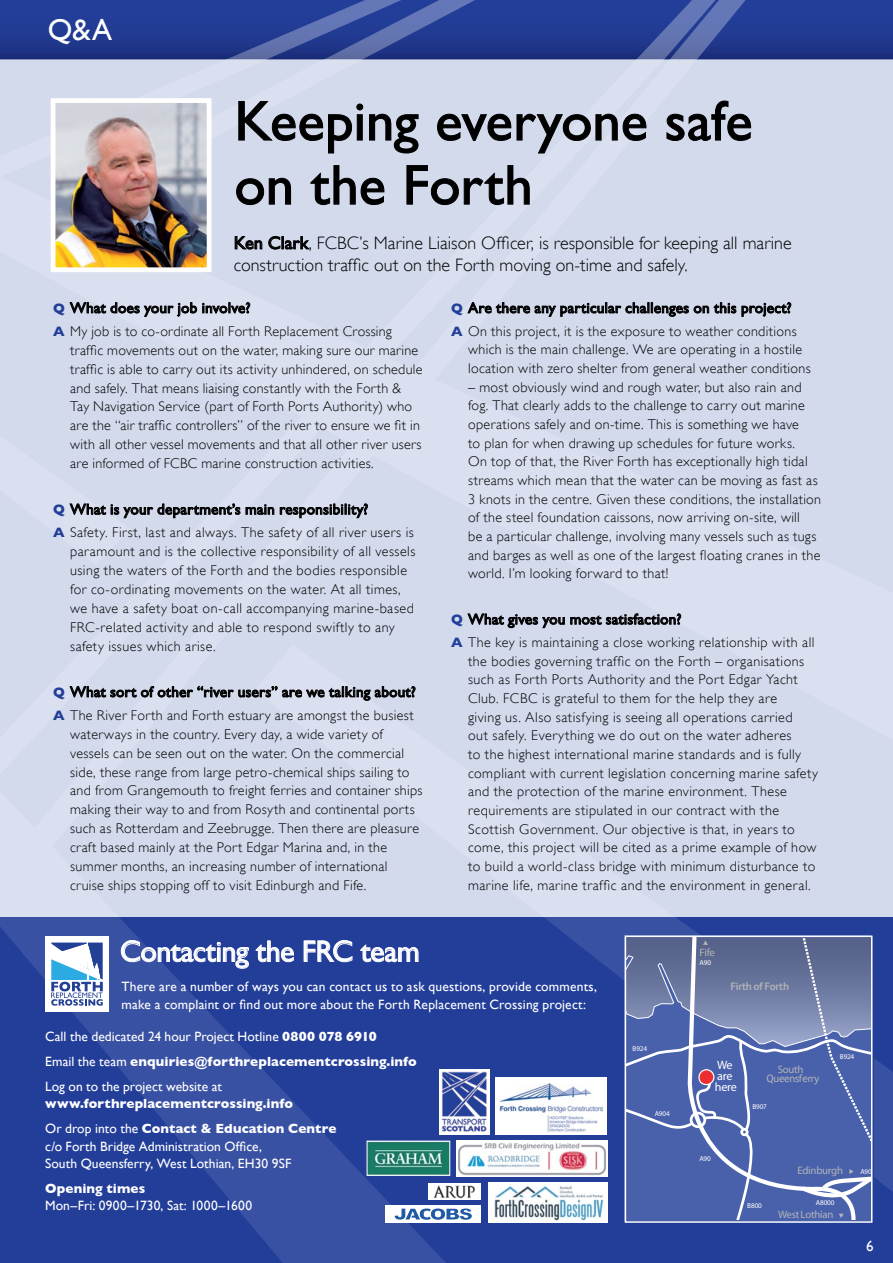
<style>
.page{position:relative;width:893px;height:1263px;background:#fff}
.page>*{position:absolute;margin:0;border:0;box-sizing:border-box;transform-origin:0 0}
.t1{font:56.4px/64.1px "Gill Sans";color:#000}
.t2{font:30px "Gill Sans";color:#fff}
.t3{font:29.85px "Gill Sans";letter-spacing:-.015em;color:#fff}
.t4{font:300 18px/22.5px "Gill Sans";letter-spacing:.005em;color:#000}
.t5{font:15px "Gill Sans";letter-spacing:.02em;color:#000}
.t6{font:15px "Gill Sans";color:#fff}
.t7{font:300 14.1px/18.6px "Gill Sans";letter-spacing:.03em;color:#000}
.t8{font:13.5px/24.9px "Gill Sans";letter-spacing:.01em;color:#fff}
.t9{font:700 13.5px/24.9px "Gill Sans";letter-spacing:.005em;color:#fff}
.t10{font:700 12.15px/11.1px "Gotham";letter-spacing:-.02em;color:#fff}
.t11{font:500 10.8px "Gotham";letter-spacing:-.025em;color:#b1b4b6}
.t12{font:700 10.8px "FS Albert";letter-spacing:-.025em;color:#b1b4b6}
.t13{font:10.8px "FS Albert";letter-spacing:-.02em;color:#b1b4b6}
.t14{font:700 7.2px "Gotham";letter-spacing:-.02em;color:#fff}
.s1{font-weight:400}
.s2{font-weight:700;font-size:13.8px;color:#233e99}
.s3{font-weight:700}
</style>
<div class="page">
<div style="left:0;top:0;width:893px;height:60px;background:linear-gradient(to bottom,#2542a0,#1b307f)"></div>
<div style="left:0;top:60px;width:893px;height:857px;background:#d3daec"></div>
<svg style="left:0;top:917px;width:893px;height:346px;background:#2a449c"></svg>
<svg style="left:121px;top:940px;width:128px;height:29px;background:#5166ae"></svg>
<svg style="left:255px;top:940px;width:39px;height:22px"></svg>
<svg style="left:303px;top:940px;width:50px;height:22px"></svg>
<svg style="left:360px;top:943px;width:59px;height:19px"></svg>
<div style="left:46px;top:936px;width:63px;height:76px;background:#fff"></div>
<svg style="left:51px;top:942px;width:52px;height:64px"></svg>
<div style="left:495px;top:1077px;width:111px;height:57px;background:#fff"></div>
<img style="left:500px;top:1083px;width:103px;height:48px">
<div style="left:439px;top:1069px;width:51px;height:65px;background:#fff"></div>
<img style="left:441px;top:1071px;width:46px;height:61px">
<img style="left:456px;top:1141px;width:151px;height:35px">
<img style="left:369px;top:1143px;width:79px;height:31px">
<div style="left:367px;top:1141px;width:83px;height:35px;border:1px solid #fff"></div>
<img style="left:488px;top:1183px;width:119px;height:40px">
<div style="left:385px;top:1205px;width:96px;height:17px;background:#fff"></div>
<img style="left:395px;top:1208px;width:77px;height:12px">
<div style="left:428px;top:1183px;width:53px;height:16px;background:#fff"></div>
<img style="left:433px;top:1185px;width:43px;height:13px">
<svg style="left:628px;top:938px;width:241px;height:281px;background:#6072ac"></svg>
<div style="left:625px;top:935px;width:247px;height:288px;border:2px solid #fff"></div>
<img style="left:57px;top:205px;width:148px;height:61px">
<div style="left:51px;top:98px;width:160px;height:174px;border:5px solid #fff"></div>
<svg style="left:0;top:0;width:771px;height:205px"></svg>
<svg style="left:235px;top:236px;width:27px;height:14px"></svg>
<svg style="left:268px;top:236px;width:42px;height:14px"></svg>
<svg style="left:70px;top:302px;width:180px;height:15px"></svg>
<svg style="left:69px;top:503px;width:171px;height:16px"></svg>
<svg style="left:246px;top:504px;width:28px;height:11px"></svg>
<svg style="left:280px;top:504px;width:88px;height:14px"></svg>
<svg style="left:70px;top:686px;width:345px;height:15px"></svg>
<svg style="left:468px;top:302px;width:268px;height:15px"></svg>
<svg style="left:742px;top:302px;width:49px;height:15px"></svg>
<svg style="left:468px;top:613px;width:213px;height:15px"></svg>
<h2 class="t2" style="left:48px;top:12px;width:66px">Q&amp;A</h2>
<h1 class="t1" style="left:234px;top:88px;width:519px">Keeping everyone safe on the Forth</h1>
<p class="t4" style="left:234px;top:232px;width:559px"><span class="s1">Ken Clark</span>, FCBC’s Marine Liaison Officer, is responsible for keeping all marine construction traffic out on the Forth moving on-time and safely.</p>
<p class="t5" style="left:53px;top:299px;width:199px"><span class="s2">Q</span> What does your job involve?</p>
<p class="t7" style="left:70px;top:322px;width:354px;text-indent:-17px"><span class="s2">A</span> My job is to co-ordinate all Forth Replacement Crossing traffic movements out on the water, making sure our marine traffic is able to carry out its activity unhindered, on schedule and safely. That means liaising constantly with the Forth &amp; Tay Navigation Service (part of Forth Ports Authority) who are the “air traffic controllers” of the river to ensure we fit in with all other vessel movements and that all other river users are informed of FCBC marine construction activities.</p>
<p class="t5" style="left:53px;top:500px;width:317px"><span class="s2">Q</span> What is your department’s main responsibility?</p>
<p class="t7" style="left:70px;top:523px;width:347px;text-indent:-17px"><span class="s2">A</span> Safety. First, last and always. The safety of all river users is paramount and is the collective responsibility of all vessels using the waters of the Forth and the bodies responsible for co-ordinating movements on the water. At all times, we have a safety boat on-call accompanying marine-based FRC-related activity and able to respond swiftly to any safety issues which arise.</p>
<p class="t5" style="left:53px;top:683px;width:364px"><span class="s2">Q</span> What sort of other “river users” are we talking about?</p>
<p class="t7" style="left:70px;top:706px;width:354px;text-indent:-17px"><span class="s2">A</span> The River Forth and Forth estuary are amongst the busiest waterways in the country. Every day, a wide variety of vessels can be seen out on the water. On the commercial side, these range from large petro-chemical ships sailing to and from Grangemouth to freight ferries and container ships making their way to and from Rosyth and continental ports such as Rotterdam and Zeebrugge. Then there are pleasure craft based mainly at the Port Edgar Marina and, in the summer months, an increasing number of international cruise ships stopping off to visit Edinburgh and Fife.</p>
<p class="t5" style="left:451px;top:299px;width:342px"><span class="s2">Q</span> Are there any particular challenges on this project?</p>
<p class="t7" style="left:468px;top:322px;width:344px;text-indent:-17px"><span class="s2">A</span> On this project, it is the exposure to weather conditions which is the main challenge. We are operating in a hostile location with zero shelter from general weather conditions</p>
<p class="t7" style="left:468px;top:378px;width:355px">– most obviously wind and rough water, but also rain and fog. That clearly adds to the challenge to carry out marine operations safely and on-time. This is something we have<br>to plan for when drawing up schedules for future works.<br>On top of that, the River Forth has exceptionally high tidal streams which mean that the water can be moving as fast as 3 knots in the centre. Given these conditions, the installation of the steel foundation caissons, now arriving on-site, will<br>be a particular challenge, involving many vessels such as tugs and barges as well as one of the largest floating cranes in the world. I’m looking forward to that!</p>
<p class="t5" style="left:451px;top:610px;width:232px"><span class="s2">Q</span> What gives you most satisfaction?</p>
<p class="t7" style="left:468px;top:633px;width:351px;text-indent:-17px"><span class="s2">A</span> The key is maintaining a close working relationship with all the bodies governing traffic on the Forth – organisations such as Forth Ports Authority and the Port Edgar Yacht Club. FCBC is grateful to them for the help they are<br>giving us. Also satisfying is seeing all operations carried<br>out safely. Everything we do out on the water adheres<br>to the highest international marine standards and is fully compliant with current legislation concerning marine safety and the protection of the marine environment. These requirements are stipulated in our contract with the Scottish Government. Our objective is that, in years to come, this project will be cited as a prime example of how to build a world-class bridge with minimum disturbance to marine life, marine traffic and the environment in general.</p>
<h3 class="t3" style="left:120px;top:934px;width:301px">Contacting the FRC team</h3>
<p class="t8" style="left:122px;top:977px;width:477px;line-height:18px">There are a number of ways you can contact us to ask questions, provide comments, make a complaint or find out more about the Forth Replacement Crossing project:</p>
<p class="t8" style="left:45px;top:1024px;width:373px">Call the dedicated 24 hour Project Hotline <span class="s3">0800 078 6910<br></span>Email the team <span class="s3">enquiries@forthreplacementcrossing.info<br></span>Log on to the project website at</p>
<p class="t9" style="left:45px;top:1091px;width:293px">www.forthreplacementcrossing.info<br><span class="s1">Or drop into the</span> Contact &amp; Education Centre</p>
<p class="t8" style="left:45px;top:1137px;width:248px;line-height:17.2px">c/o Forth Bridge Administration Office,<br>South Queensferry, West Lothian, EH30 9SF</p>
<p class="t9" style="left:45px;top:1175px;width:102px">Opening times</p>
<p class="t8" style="left:45px;top:1193px;width:208px">Mon–Fri: 0900–1730, Sat: 1000–1600</p>
<p class="t14" style="left:633px;top:1045px;width:16px">B924</p>
<p class="t14" style="left:655px;top:1110px;width:17px">A904</p>
<p class="t11" style="left:699px;top:946px;width:17px">Fife</p>
<p class="t14" style="left:699px;top:959px;width:13px">A90</p>
<p class="t12" style="left:730px;top:979px;width:60px">Firth of Forth</p>
<p class="t10" style="left:715px;top:1060px;width:24px">We are here</p>
<p class="t11" style="left:778px;top:1064px;width:27px">South</p>
<p class="t13" style="left:766px;top:1072px;width:54px">Queensferry</p>
<p class="t14" style="left:752px;top:1103px;width:16px">B907</p>
<p class="t14" style="left:699px;top:1155px;width:13px">A90</p>
<p class="t14" style="left:840px;top:1053px;width:16px">B924</p>
<p class="t14" style="left:747px;top:1202px;width:16px">B800</p>
<p class="t11" style="left:797px;top:1165px;width:47px">Edinburgh</p>
<p class="t14" style="left:860px;top:1168px;width:13px">A90</p>
<p class="t14" style="left:816px;top:1199px;width:20px">A8000</p>
<p class="t11" style="left:778px;top:1209px;width:57px">West Lothian</p>
<p class="t6" style="left:866px;top:1237px;width:9px">6</p>
</div>
